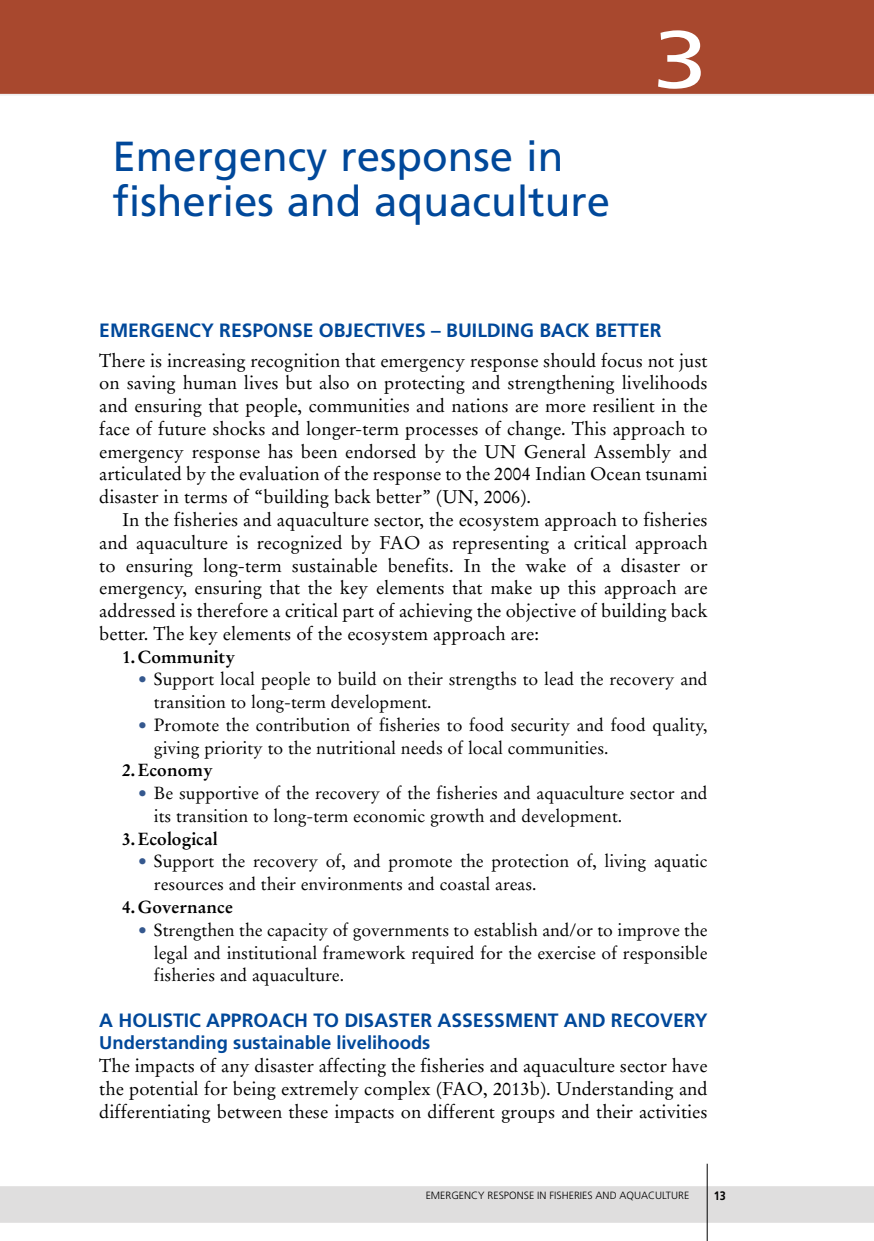
<style>
.page{position:relative;width:874px;height:1241px;background:#fff}
.page>*{position:absolute;margin:0;border:0;box-sizing:border-box;transform-origin:0 0}
.t1{font:80.85px "Frutiger LT Std";color:#fff;scale:1.21 1}
.t2{font:42px/45.5px "Frutiger LT Std";color:#00489a}
.t3{font:700 19.25px "Frutiger LT Std";color:#00489a}
.t4{font:18.38px/22.8px "Stempel Garamond LT Std";color:#000;text-align:justify}
.t5{font:700 18.38px "Frutiger LT Std";color:#00489a}
.t6{font:17.5px/22.8px "Stempel Garamond LT Std";color:#000}
.t7{font:700 17.5px "Stempel Garamond LT Std";color:#000}
.t8{font:700 12.25px "Frutiger LT Std";color:#000;scale:.88 1}
.t9{font:300 10.5px "Frutiger LT Std";color:#000}
.s1{font-weight:700;color:#35588e}
</style>
<div class="page">
<div style="left:0;top:1185px;width:873px;height:37px;background:#dfdede"></div>
<hr style="left:706px;top:1163px;width:1px;height:77px;background:#000">
<div style="left:0;top:0;width:873px;height:95px;background:#a8482e"></div>
<h2 class="t2" style="left:112px;top:133px;width:499px">Emergency response in fisheries and aquaculture</h2>
<h1 class="t1" style="left:652px;top:12px;width:47px">3</h1>
<p class="t3" style="left:99px;top:319px;width:563px">EMERGENCY RESPONSE OBJECTIVES – BUILDING BACK BETTER</p>
<p class="t4" style="left:99px;top:349px;width:609px">There is increasing recognition that emergency response should focus not just on saving human lives but also on protecting and strengthening livelihoods and ensuring that people, communities and nations are more resilient in the face of future shocks and longer-term processes of change. This approach to emergency response has been endorsed by the UN General Assembly and articulated by the evaluation of the response to the 2004 Indian Ocean tsunami disaster in terms of “building back better” (UN, 2006).</p>
<p class="t4" style="left:99px;top:508px;width:609px;text-indent:23px">In the fisheries and aquaculture sector, the ecosystem approach to fisheries and aquaculture is recognized by FAO as representing a critical approach to ensuring long-term sustainable benefits. In the wake of a disaster or emergency, ensuring that the key elements that make up this approach are addressed is therefore a critical part of achieving the objective of building back better. The key elements of the ecosystem approach are:</p>
<p class="t7" style="left:122px;top:645px;width:114px">1.Community</p>
<p class="t6" style="left:154px;top:668px;width:555px;text-indent:-16px"><span class="s1">•</span> Support local people to build on their strengths to lead the recovery and transition to long-term development.</p>
<p class="t6" style="left:154px;top:713px;width:555px;text-indent:-16px"><span class="s1">•</span> Promote the contribution of fisheries to food security and food quality, giving priority to the nutritional needs of local communities.</p>
<p class="t7" style="left:122px;top:759px;width:92px">2.Economy</p>
<p class="t6" style="left:154px;top:781px;width:555px;text-indent:-16px"><span class="s1">•</span> Be supportive of the recovery of the fisheries and aquaculture sector and its transition to long-term economic growth and development.</p>
<p class="t7" style="left:122px;top:827px;width:97px">3.Ecological</p>
<p class="t6" style="left:154px;top:850px;width:555px;text-indent:-16px"><span class="s1">•</span> Support the recovery of, and promote the protection of, living aquatic resources and their environments and coastal areas.</p>
<p class="t7" style="left:122px;top:896px;width:112px">4. Governance</p>
<p class="t6" style="left:154px;top:918px;width:555px;text-align:justify;text-indent:-16px"><span class="s1">•</span> Strengthen the capacity of governments to establish and/or to improve the legal and institutional framework required for the exercise of responsible fisheries and aquaculture.</p>
<p class="t3" style="left:99px;top:1008px;width:609px">A HOLISTIC APPROACH TO DISASTER ASSESSMENT AND RECOVERY</p>
<p class="t5" style="left:99px;top:1031px;width:332px">Understanding sustainable livelihoods</p>
<p class="t4" style="left:99px;top:1054px;width:609px">The impacts of any disaster affecting the fisheries and aquaculture sector have the potential for being extremely complex (FAO, 2013b). Understanding and differentiating between these impacts on different groups and their activities</p>
<p class="t9" style="left:425px;top:1189px;width:265px">EMERGENCY RESPONSE IN FISHERIES AND AQUACULTURE</p>
<p class="t8" style="left:713px;top:1187px;width:15px">13</p>
</div>
